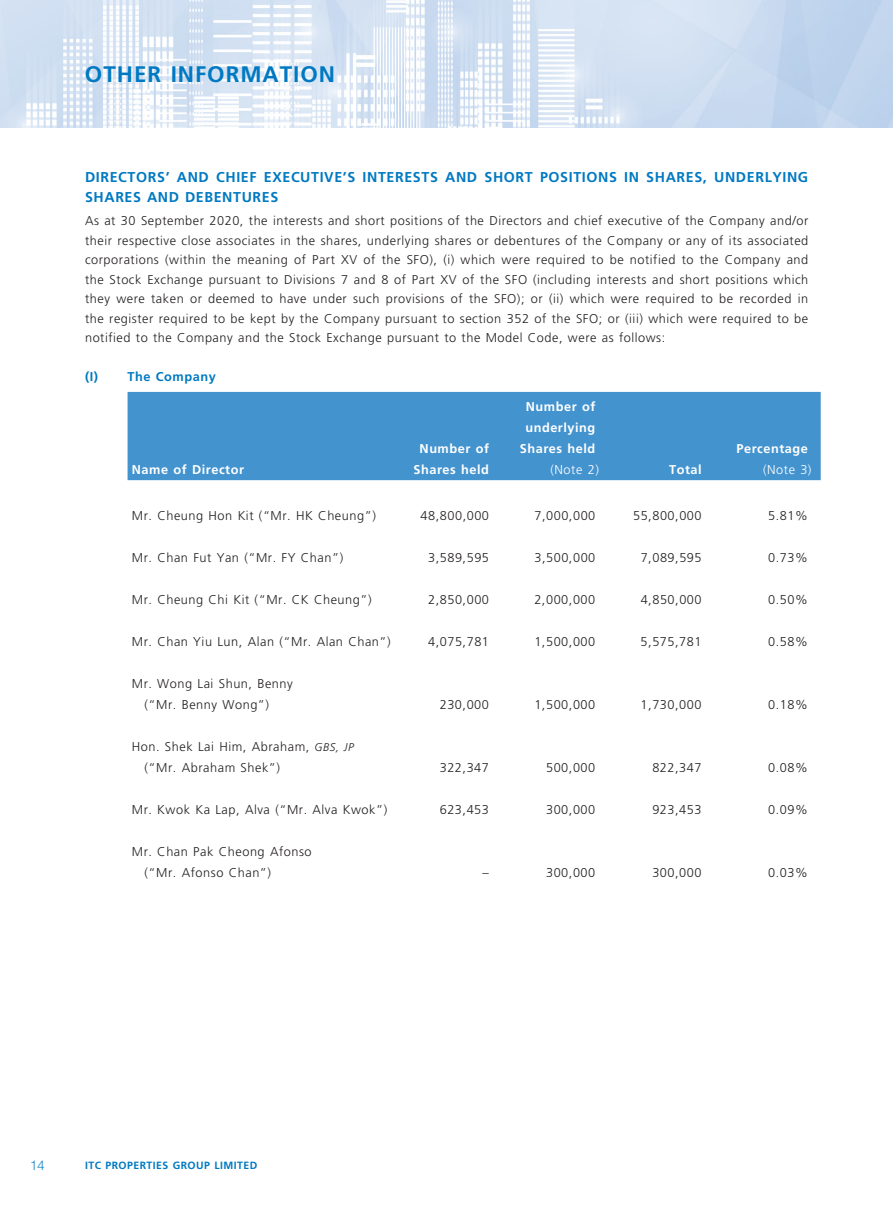
<style>
.page{position:relative;width:893px;height:1212px;background:#fff}
.page>*{position:absolute;margin:0;border:0;box-sizing:border-box;transform-origin:0 0}
.t1{font:700 22.5px "Frutiger";letter-spacing:.04em;color:#0079c2}
.t2{font:700 14.25px "Frutiger";letter-spacing:.04em;color:#0079c2}
.t3{font:300 13.5px "Helvetica";color:#1e89ca}
.t4{font:300 12.75px/19.5px "Frutiger";letter-spacing:.04em;color:#231f20}
.t5{font:700 12.75px/21px "Frutiger";letter-spacing:.04em;color:#fff;text-align:center}
.t6{font:300 12.75px "Frutiger";letter-spacing:.04em;color:#fff}
.t7{font:700 12.75px "Frutiger";letter-spacing:.04em;color:#0079c2}
.t8{font:700 10.5px "Frutiger";letter-spacing:.04em;color:#0079c2}
.s1{font-style:italic;font-size:11.25px}
</style>
<div class="page">
<img style="left:0;top:0;width:893px;height:128px">
<div style="left:128px;top:392px;width:693px;height:88px;background:#4393cf"></div>
<h1 class="t1" style="left:85px;top:61px;width:159px">Oth er Informa</h1>
<h1 class="t1" style="left:280px;top:61px;width:57px">tion</h1>
<p class="t2" style="left:85px;top:169px;width:292px">DIRECTORS’ AND CHIEF EXECUTIVE’S INTE</p>
<p class="t2" style="left:395px;top:169px;width:19px">RESTS</p>
<p class="t2" style="left:445px;top:169px;width:152px">AND SHORT POSITIONS</p>
<p class="t2" style="left:624px;top:169px;width:186px">IN SHARES, UNDERLYING</p>
<p class="t2" style="left:85px;top:188px;width:139px">SHARES AND DEBENT</p>
<p class="t2" style="left:242px;top:188px;width:29px">URES</p>
<p class="t4" style="left:85px;top:211px;width:725px;text-align:justify">As at 30 September 2020, the interests and short positions of the Directors and chief executive of the Company and/or their respective close associates in the shares, underlying shares or debentures of the Company or any of its associated corporations (within the meaning of Part XV of the SFO), (i) which were required to be notified to the Company and the Stock Exchange pursuant to Divisions 7 and 8 of Part XV of the SFO (including interests and short positions which they were taken or deemed to have under such provisions of the SFO); or (ii) which were required to be recorded in the register required to be kept by the Company pursuant to section 352 of the SFO; or (iii) which were required to be notified to the Company and the Stock Exchange pursuant to the Model Code, were as follows:</p>
<p class="t7" style="left:85px;top:369px;width:33px">(I) T</p>
<p class="t7" style="left:135px;top:369px;width:82px">he Company</p>
<p class="t5" style="left:132px;top:459px;width:114px">Name of Director</p>
<p class="t5" style="left:414px;top:438px;width:77px">Number of<br>Shares held</p>
<p class="t5" style="left:520px;top:396px;width:77px">Number of underlying<br>Shares held</p>
<p class="t6" style="left:550px;top:462px;width:50px">(Note 2)</p>
<p class="t5" style="left:669px;top:459px;width:34px">Total</p>
<p class="t5" style="left:737px;top:438px;width:73px">Percentage</p>
<p class="t6" style="left:763px;top:462px;width:50px">(Note 3)</p>
<p class="t4" style="left:132px;top:506px;width:246px">Mr. Cheung Hon Kit (“Mr. HK Cheung”)</p>
<p class="t4" style="left:420px;top:506px;width:70px">48,800,000</p>
<p class="t4" style="left:534px;top:506px;width:62px">7,000,000</p>
<p class="t4" style="left:633px;top:506px;width:70px">55,800,000</p>
<p class="t4" style="left:768px;top:506px;width:41px">5.81%</p>
<p class="t4" style="left:132px;top:548px;width:213px">Mr. Chan Fut Yan (“Mr. FY Chan”)</p>
<p class="t4" style="left:428px;top:548px;width:62px">3,589,595</p>
<p class="t4" style="left:534px;top:548px;width:62px">3,500,000</p>
<p class="t4" style="left:641px;top:548px;width:62px">7,089,595</p>
<p class="t4" style="left:768px;top:548px;width:41px">0.73%</p>
<p class="t4" style="left:132px;top:590px;width:241px">Mr. Cheung Chi Kit (“Mr. CK Cheung”)</p>
<p class="t4" style="left:428px;top:590px;width:62px">2,850,000</p>
<p class="t4" style="left:534px;top:590px;width:62px">2,000,000</p>
<p class="t4" style="left:641px;top:590px;width:62px">4,850,000</p>
<p class="t4" style="left:768px;top:590px;width:41px">0.50%</p>
<p class="t4" style="left:132px;top:632px;width:260px">Mr. Chan Yiu Lun, Alan (“Mr. Alan Chan”)</p>
<p class="t4" style="left:428px;top:632px;width:62px">4,075,781</p>
<p class="t4" style="left:534px;top:632px;width:62px">1,500,000</p>
<p class="t4" style="left:641px;top:632px;width:62px">5,575,781</p>
<p class="t4" style="left:768px;top:632px;width:41px">0.58%</p>
<p class="t4" style="left:145px;top:673px;width:150px;line-height:21px;text-indent:-13px">Mr. Wong Lai Shun, Benny (“Mr. Benny Wong”)</p>
<p class="t4" style="left:440px;top:695px;width:51px">230,000</p>
<p class="t4" style="left:534px;top:695px;width:62px">1,500,000</p>
<p class="t4" style="left:641px;top:695px;width:62px">1,730,000</p>
<p class="t4" style="left:768px;top:695px;width:41px">0.18%</p>
<p class="t4" style="left:145px;top:736px;width:211px;line-height:21px;text-indent:-13px">Hon. Shek Lai Him, Abraham, <span class="s1">GBS, JP </span>(“Mr. Abraham Shek”)</p>
<p class="t4" style="left:440px;top:758px;width:51px">322,347</p>
<p class="t4" style="left:546px;top:758px;width:51px">500,000</p>
<p class="t4" style="left:652px;top:758px;width:51px">822,347</p>
<p class="t4" style="left:768px;top:758px;width:41px">0.08%</p>
<p class="t4" style="left:132px;top:800px;width:257px">Mr. Kwok Ka Lap, Alva (“Mr. Alva Kwok”)</p>
<p class="t4" style="left:440px;top:800px;width:51px">623,453</p>
<p class="t4" style="left:546px;top:800px;width:51px">300,000</p>
<p class="t4" style="left:652px;top:800px;width:51px">923,453</p>
<p class="t4" style="left:768px;top:800px;width:41px">0.09%</p>
<p class="t4" style="left:145px;top:841px;width:169px;line-height:21px;text-indent:-13px">Mr. Chan Pak Cheong Afonso (“Mr. Afonso Chan”)</p>
<p class="t4" style="left:483px;top:863px;width:8px">–</p>
<p class="t4" style="left:546px;top:863px;width:51px">300,000</p>
<p class="t4" style="left:652px;top:863px;width:51px">300,000</p>
<p class="t4" style="left:768px;top:863px;width:41px">0.03%</p>
<p class="t3" style="left:30px;top:1156px;width:16px">14</p>
<p class="t8" style="left:85px;top:1159px;width:174px">ITC PROPERTIES GROUP LIMITE D</p>
</div>
